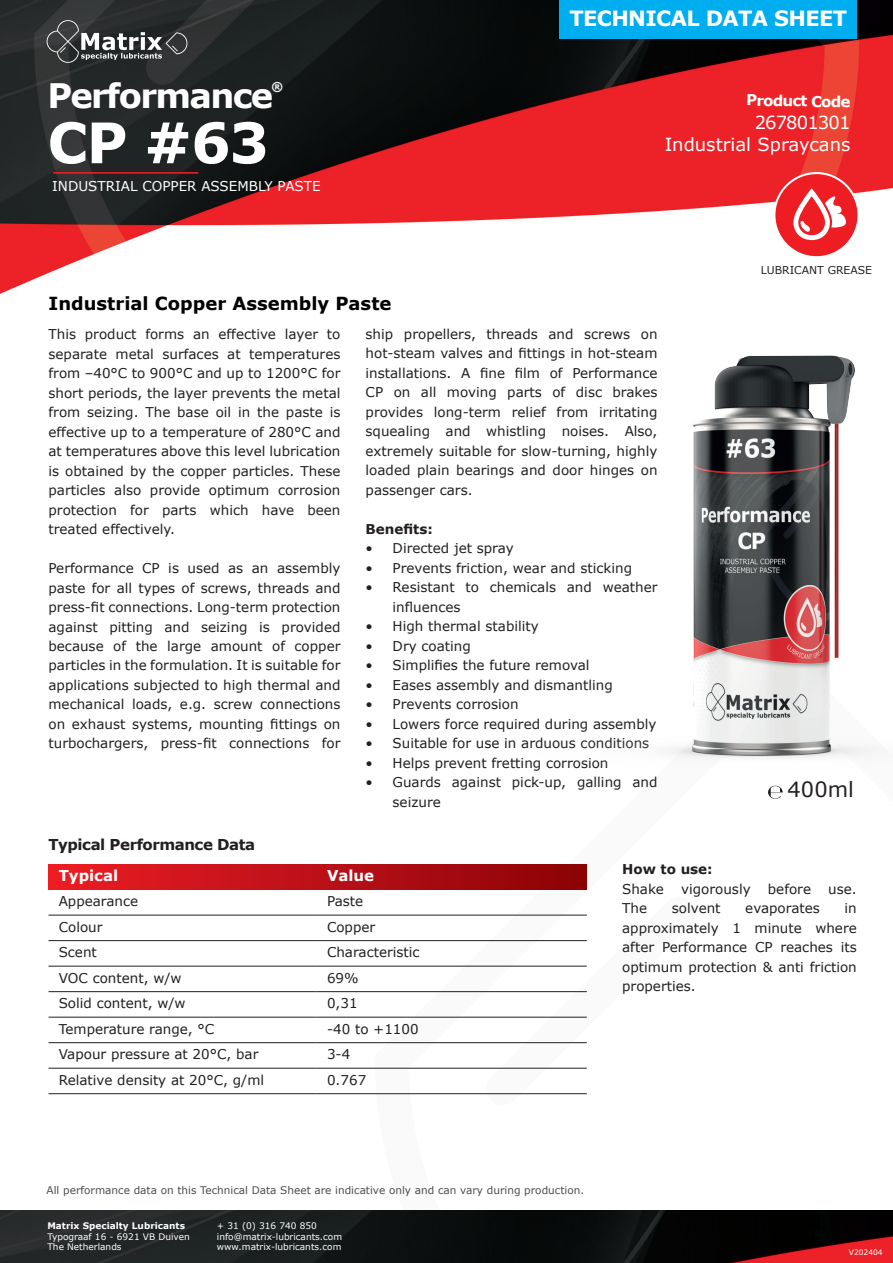
<style>
.page{position:relative;width:893px;height:1263px;background:#fff}
.page>*{position:absolute;margin:0;border:0;box-sizing:border-box;transform-origin:0 0}
.t1{font:700 55.95px "Verdana";color:#fff}
.t2{font:700 33.75px "Verdana";letter-spacing:-.05em;color:#fff}
.t3{font:700 21px "Verdana";letter-spacing:-.03em;color:#fff}
.t4{font:21px "Verdana";color:#231f20}
.t5{font:700 18px "Verdana";color:#000}
.t6{font:18px "Verdana";color:#fff}
.t7{font:18px "Verdana";letter-spacing:-.05em;color:#fff}
.t8{font:700 15px "Verdana";color:#fff}
.t9{font:700 15px "Verdana";letter-spacing:-.03em;color:#231f20}
.t10{font:13.5px/19.5px "Verdana";color:#231f20;text-align:justify}
.t11{font:13.5px "Verdana";color:#fff}
.t12{font:700 13.5px "Verdana";color:#231f20}
.t13{font:700 12.15px "Verdana";color:#fff}
.t14{font:10.8px "Verdana";color:#231f20}
.t15{font:10.5px "Verdana";color:#231f20}
.t16{font:9px/10.5px "Verdana";color:#fff}
.t17{font:700 9px "Verdana";color:#fff}
.t18{font:7.5px "Verdana";color:#fff}
</style>
<div class="page">
<img style="left:0;top:0;width:893px;height:294px">
<svg style="left:375px;top:914px;width:518px;height:297px"></svg>
<div style="left:560px;top:0;width:297px;height:38px;background:#00aeef"></div>
<svg style="left:47px;top:20px;width:140px;height:43px"></svg>
<img style="left:0;top:1211px;width:893px;height:52px">
<svg style="left:773px;top:172px;width:86px;height:46px"></svg>
<img style="left:299px;top:218px;width:594px;height:672px">
<div style="left:49px;top:864px;width:268px;height:25px;background:linear-gradient(to right,#ed1d23,#ba1018)"></div>
<div style="left:317px;top:864px;width:270px;height:25px;background:linear-gradient(to right,#bb101a,#8b0204)"></div>
<hr style="left:49px;top:915px;width:268px;height:1px;background:#231f20">
<hr style="left:317px;top:915px;width:270px;height:1px;background:#231f20">
<hr style="left:49px;top:940px;width:268px;height:1px;background:#231f20">
<hr style="left:317px;top:940px;width:270px;height:1px;background:#231f20">
<hr style="left:49px;top:966px;width:268px;height:1px;background:#231f20">
<hr style="left:317px;top:966px;width:270px;height:1px;background:#231f20">
<hr style="left:49px;top:991px;width:268px;height:1px;background:#231f20">
<hr style="left:317px;top:991px;width:270px;height:1px;background:#231f20">
<hr style="left:49px;top:1017px;width:268px;height:1px;background:#231f20">
<hr style="left:317px;top:1017px;width:270px;height:1px;background:#231f20">
<hr style="left:49px;top:1042px;width:268px;height:1px;background:#231f20">
<hr style="left:317px;top:1042px;width:270px;height:1px;background:#231f20">
<hr style="left:49px;top:1068px;width:268px;height:1px;background:#231f20">
<hr style="left:317px;top:1068px;width:270px;height:1px;background:#231f20">
<hr style="left:49px;top:1093px;width:268px;height:1px;background:#231f20">
<hr style="left:317px;top:1093px;width:270px;height:1px;background:#231f20">
<hr style="left:53px;top:172px;width:145px;height:2px;background:#ee1d23">
<svg style="left:768px;top:786px;width:15px;height:13px"></svg>
<h2 class="t2" style="left:47px;top:74px;width:227px">Performance</h2>
<p class="t13" style="left:272px;top:79px;width:13px">®</p>
<h1 class="t1" style="left:47px;top:106px;width:223px">CP #63</h1>
<p class="t11" style="left:52px;top:178px;width:270px">INDUSTRIAL COPPER ASSEMBLY PASTE</p>
<h3 class="t5" style="left:49px;top:292px;width:344px">Industrial Copper Assembly Paste</h3>
<h3 class="t3" style="left:569px;top:5px;width:279px">TECHNICAL DATA SHEET</h3>
<p class="t8" style="left:747px;top:90px;width:106px;rotate:1deg">Product Code</p>
<h3 class="t7" style="left:755px;top:111px;width:97px">267801301</h3>
<h3 class="t6" style="left:665px;top:133px;width:187px">Industrial Spraycans</h3>
<p class="t14" style="left:761px;top:263px;width:113px">LUBRICANT GREASE</p>
<p class="t10" style="left:49px;top:325px;width:293px">This product forms an effective layer to separate metal surfaces at temperatures from –40°C to 900°C and up to 1200°C for short periods, the layer prevents the metal from seizing. The base oil in the paste is effective up to a temperature of 280°C and at temperatures above this level lubrication is obtained by the copper particles. These particles also provide optimum corrosion protection for parts which have been treated effectively.</p>
<p class="t10" style="left:49px;top:558px;width:293px">Performance CP is used as an assembly paste for all types of screws, threads and press-fit connections. Long-term protection against pitting and seizing is provided because of the large amount of copper particles in the formulation. It is suitable for applications subjected to high thermal and mechanical loads, e.g. screw connections on exhaust systems, mounting fittings on turbochargers, press-fit connections for</p>
<p class="t9" style="left:49px;top:834px;width:208px">Typical Performance Data</p>
<p class="t10" style="left:366px;top:324px;width:293px">ship propellers, threads and screws on hot-steam valves and fittings in hot-steam installations. A fine film of Performance CP on all moving parts of disc brakes provides long-term relief from irritating squealing and whistling noises. Also, extremely suitable for slow-turning, highly loaded plain bearings and door hinges on passenger cars.</p>
<p class="t12" style="left:366px;top:520px;width:69px">Benefits:</p>
<p class="t10" style="left:366px;top:539px;width:150px">• Directed jet spray</p>
<p class="t10" style="left:366px;top:558px;width:268px">• Prevents friction, wear and sticking</p>
<p class="t10" style="left:393px;top:578px;width:266px;text-indent:-27px">• Resistant to chemicals and weather influences</p>
<p class="t10" style="left:366px;top:617px;width:175px">• High thermal stability</p>
<p class="t10" style="left:366px;top:636px;width:107px">• Dry coating</p>
<p class="t10" style="left:366px;top:656px;width:226px">• Simplifies the future removal</p>
<p class="t10" style="left:366px;top:675px;width:249px">• Eases assembly and dismantling</p>
<p class="t10" style="left:366px;top:695px;width:154px">• Prevents corrosion</p>
<p class="t10" style="left:366px;top:714px;width:292px">• Lowers force required during assembly</p>
<p class="t10" style="left:366px;top:734px;width:285px">• Suitable for use in arduous conditions</p>
<p class="t10" style="left:366px;top:753px;width:244px">• Helps prevent fretting corrosion</p>
<p class="t10" style="left:393px;top:773px;width:266px;text-indent:-27px">• Guards against pick-up, galling and seizure</p>
<h3 class="t4" style="left:788px;top:776px;width:68px">400ml</h3>
<p class="t8" style="left:59px;top:865px;width:61px">Typical</p>
<p class="t8" style="left:327px;top:865px;width:49px">Value</p>
<p class="t10" style="left:59px;top:892px;width:81px">Appearance</p>
<p class="t10" style="left:327px;top:892px;width:38px">Paste</p>
<p class="t10" style="left:59px;top:917px;width:45px">Colour</p>
<p class="t10" style="left:327px;top:917px;width:50px">Copper</p>
<p class="t10" style="left:59px;top:943px;width:40px">Scent</p>
<p class="t10" style="left:327px;top:943px;width:94px">Characteristic</p>
<p class="t10" style="left:59px;top:968px;width:124px">VOC content, w/w</p>
<p class="t10" style="left:327px;top:968px;width:33px">69%</p>
<p class="t10" style="left:59px;top:994px;width:128px">Solid content, w/w</p>
<p class="t10" style="left:327px;top:994px;width:32px">0,31</p>
<p class="t10" style="left:59px;top:1019px;width:157px">Temperature range, °C</p>
<p class="t10" style="left:327px;top:1019px;width:93px">-40 to +1100</p>
<p class="t10" style="left:59px;top:1045px;width:201px">Vapour pressure at 20°C, bar</p>
<p class="t10" style="left:327px;top:1045px;width:25px">3-4</p>
<p class="t10" style="left:59px;top:1070px;width:207px">Relative density at 20°C, g/ml</p>
<p class="t10" style="left:327px;top:1070px;width:41px">0.767</p>
<p class="t12" style="left:622px;top:860px;width:92px">How to use:</p>
<p class="t10" style="left:622px;top:879px;width:43px">Shake</p>
<p class="t10" style="left:681px;top:879px;width:71px">vigorously</p>
<p class="t10" style="left:768px;top:879px;width:45px">before</p>
<p class="t10" style="left:828px;top:879px;width:30px">use.</p>
<p class="t10" style="left:622px;top:899px;width:26px">The</p>
<p class="t10" style="left:672px;top:899px;width:50px">solvent</p>
<p class="t10" style="left:745px;top:899px;width:76px">evaporates</p>
<p class="t10" style="left:622px;top:899px;width:236px;text-indent:222px">in approximately 1 minute where after Performance CP reaches its optimum protection &amp; anti friction properties.</p>
<p class="t15" style="left:47px;top:1183px;width:539px">All performance data on this Technical Data Sheet are indicative only and can vary during production.</p>
<p class="t17" style="left:47px;top:1220px;width:139px">Matrix Specialty Lubricants</p>
<p class="t16" style="left:47px;top:1231px;width:144px">Typograaf 16 - 6921 VB Duiven<br>The Netherlands</p>
<p class="t16" style="left:217px;top:1221px;width:127px">+ 31 (0) 316 740 850 info@matrix-lubricants.com www.matrix-lubricants.com</p>
<p class="t18" style="left:849px;top:1247px;width:35px">V202404</p>
</div>
